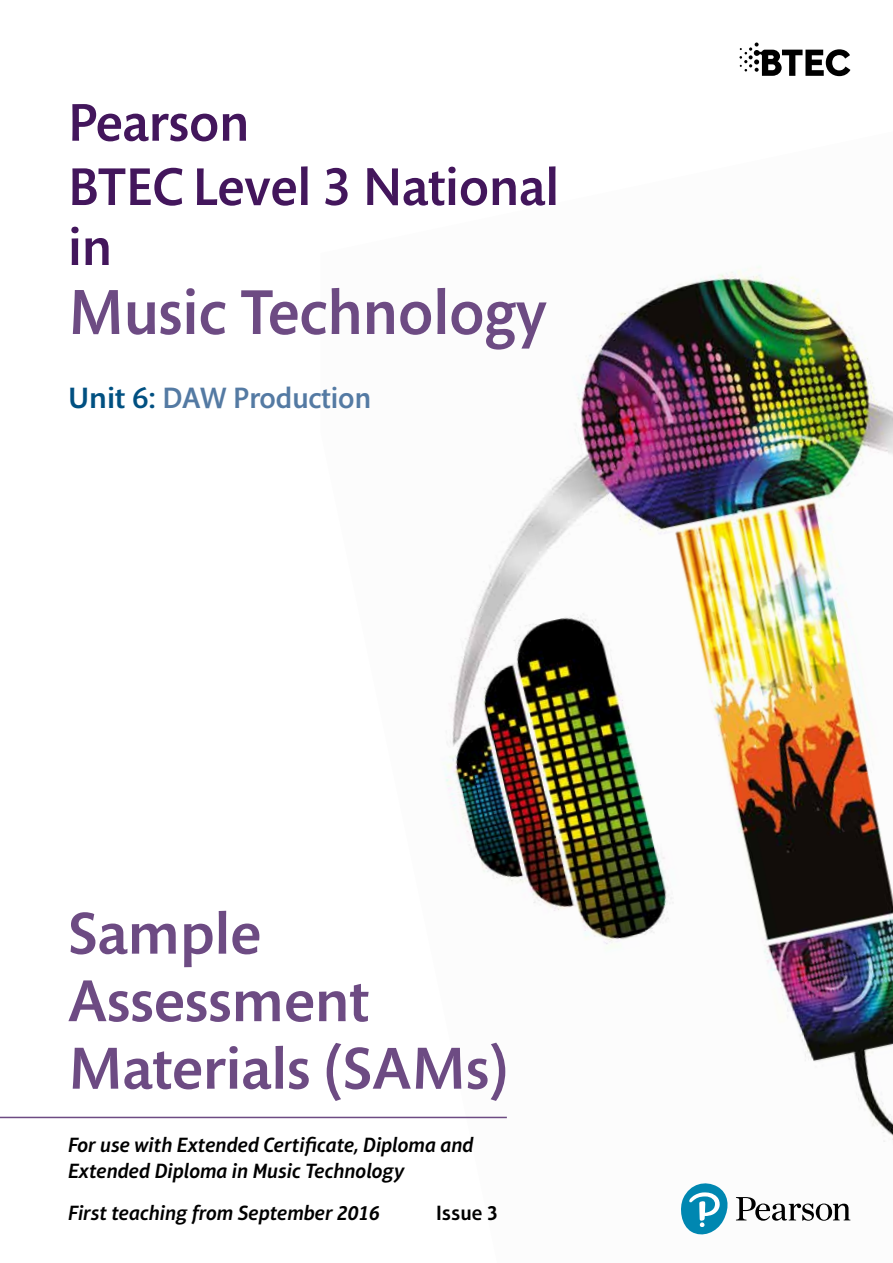
<style>
.page{position:relative;width:893px;height:1263px;background:#fff}
.page>*{position:absolute;margin:0;border:0;box-sizing:border-box;transform-origin:0 0}
.t1{font:500 64.5px "Mundo Sans Pro";color:#6d4b83;scale:.95 1}
.t2{font:500 60px/67.5px "Mundo Sans Pro";color:#6d4b83}
.t3{font:500 54px/62.1px "Mundo Sans Pro";color:#43165c}
.t4{font:500 30px "Mundo Sans Pro";color:#547aa3;scale:.95 1}
.t5{font:italic 600 21px/25.5px "Aptifer Sans LT Pro";color:#000}
.t6{font:600 21px "Aptifer Sans LT Pro";color:#000}
.s1{color:#005081}
</style>
<div class="page">
<img style="left:321px;top:266px;width:572px;height:969px">
<hr style="left:0;top:1117px;width:507px;height:1px;background:#6d4b83">
<svg style="left:739px;top:43px;width:111px;height:33px"></svg>
<svg style="left:681px;top:1183px;width:169px;height:51px"></svg>
<h3 class="t3" style="left:68px;top:92px;width:492px">Pearson<br>BTEC Level 3 National in</h3>
<h1 class="t1" style="left:68px;top:275px;width:506px">Music Technology</h1>
<h3 class="t4" style="left:68px;top:381px;width:320px"><span class="s1">Unit 6:</span> DAW Production</h3>
<h2 class="t2" style="left:68px;top:900px;width:441px">Sample<br>Assessment<br>Materials (SAMs)</h2>
<p class="t5" style="left:68px;top:1132px;width:407px">For use with Extended Certificate, Diploma and<br>Extended Diploma in Music Technology</p>
<p class="t5" style="left:68px;top:1200px;width:313px">First teaching from September 2016</p>
<p class="t6" style="left:436px;top:1201px;width:64px">Issue 3</p>
</div>
